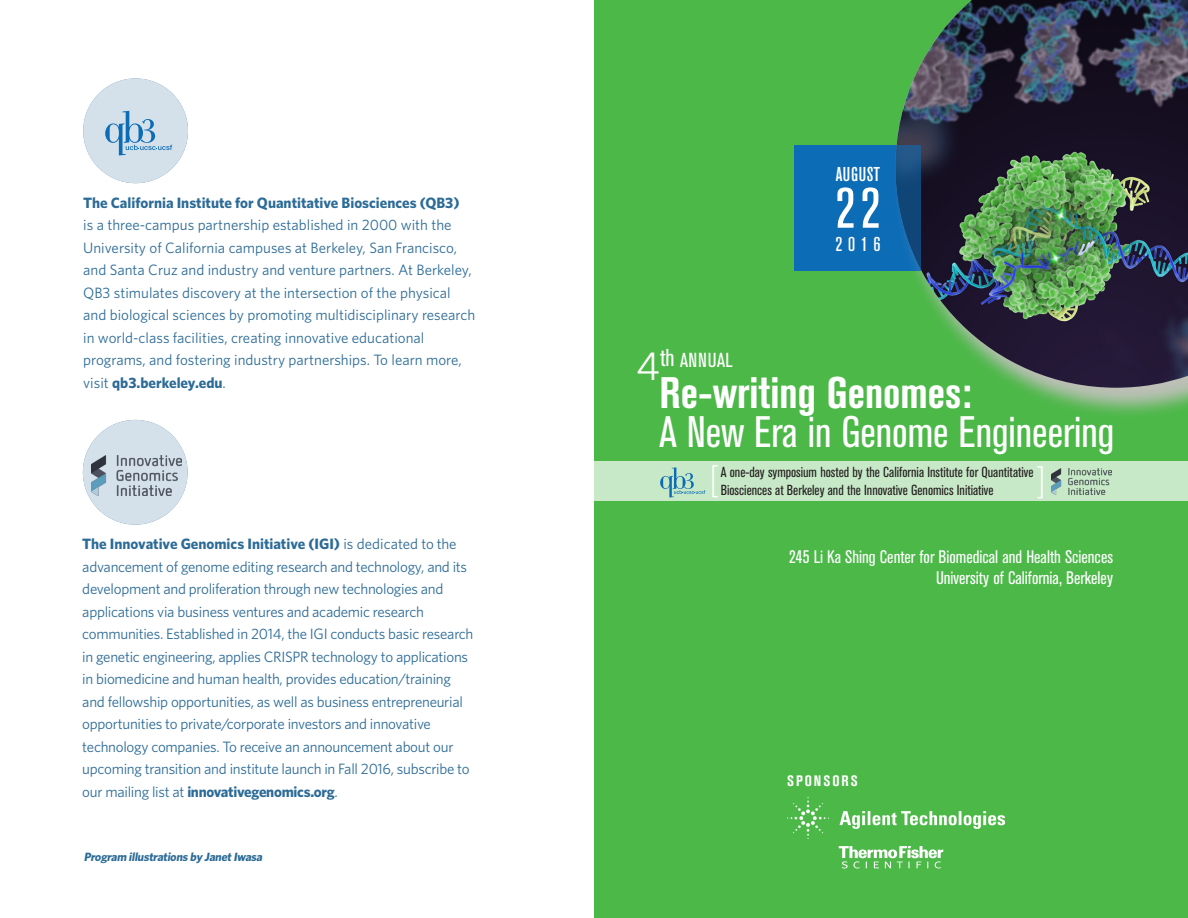
<style>
.page{position:relative;width:1188px;height:918px;background:#fff}
.page>*{position:absolute;margin:0;border:0;box-sizing:border-box;transform-origin:0 0}
.t1{font:500 condensed 56.55px "Akzidenz Grotesk BE";color:#fff}
.t2{font:condensed 43.65px/39.3px "Akzidenz Grotesk BE";color:#fff}
.t3{font:300 condensed 37.95px "Akzidenz Grotesk BE";color:#fff}
.t4{font:condensed 20.1px "Akzidenz Grotesk BE";letter-spacing:.02em;color:#fff}
.t5{font:500 condensed 19.95px "Akzidenz Grotesk BE";letter-spacing:.035em;color:#fff}
.t6{font:condensed 18px "Akzidenz Grotesk BE";color:#fff}
.t7{font:15px/22.5px "Whitney";letter-spacing:-.02em;color:#2c6b97}
.t8{font:15px/22.5px "Whitney";color:#2c6b97}
.t9{font:700 condensed 15px "Akzidenz Grotesk BE";letter-spacing:.135em;color:#fff}
.t10{font:condensed 14.4px "Akzidenz Grotesk BE";color:#231f20}
.t11{font:italic 700 12px "Whitney";color:#2c6b97}
.s1{font-weight:700}
.s2{font-family:"Whitney";font-stretch:normal;font-size:40.35px}
.s3{font-size:24.15px}
</style>
<div class="page">
<div style="left:594px;top:0;width:594px;height:918px;background:#4cb848"></div>
<div style="left:83px;top:78px;width:105px;height:105px;background:#d4e1ea;border-radius:50%"></div>
<div style="left:83px;top:420px;width:105px;height:105px;background:#d4e1ea;border-radius:50%"></div>
<div style="left:594px;top:461px;width:594px;height:40px;background:#c8e9c7"></div>
<svg style="left:660px;top:467px;width:45px;height:30px"></svg>
<img style="left:1052px;top:468px;width:60px;height:27px">
<img style="left:787px;top:797px;width:217px;height:42px">
<svg style="left:105px;top:111px;width:67px;height:44px"></svg>
<img style="left:91px;top:456px;width:90px;height:39px">
<svg style="left:839px;top:846px;width:104px;height:22px"></svg>
<svg style="left:1024px;top:388px;width:164px;height:25px"></svg>
<img style="left:896px;top:0;width:292px;height:388px">
<div style="left:795px;top:145px;width:126px;height:126px;background:#0d6cb6"></div>
<p class="t8" style="left:83px;top:191px;width:393px"><span class="s1">The California Institute for Quantitative Biosciences (QB3)<br></span>is a three-campus partnership established in 2000 with the University of California campuses at Berkeley, San Francisco, and Santa Cruz and industry and venture partners. At Berkeley, QB3 stimulates discovery at the intersection of the physical and biological sciences by promoting multidisciplinary research in world-class facilities, creating innovative educational programs, and fostering industry partnerships. To learn more, visit <span class="s1">qb3.berkeley.edu</span>.</p>
<p class="t7" style="left:82px;top:532px;width:393px"><span class="s1">The Innovative Genomics Initiative (IGI)</span> is dedicated to the advancement of genome editing research and technology, and its development and proliferation through new technologies and applications via business ventures and academic research communities. Established in 2014, the IGI conducts basic research in genetic engineering, applies CRISPR technology to applications in biomedicine and human health, provides education/training and fellowship opportunities, as well as business entrepreneurial opportunities to private/corporate investors and innovative technology companies. To receive an announcement about our upcoming transition and institute launch in Fall 2016, subscribe to our mailing list at <span class="s1">innovativegenomics.org</span>.</p>
<p class="t11" style="left:84px;top:849px;width:182px">Program illustrations by JanetIwasa</p>
<p class="t5" style="left:836px;top:163px;width:46px">AUGUST</p>
<p class="t1" style="left:835px;top:177px;width:47px">22</p>
<p class="t5" style="left:836px;top:233px;width:46px">2016</p>
<p class="t4" style="left:636px;top:349px;width:98px"><span class="s2">4</span><span class="s3">th</span> ANNUAL</p>
<p class="t2" style="left:660px;top:374px;width:456px"><span class="s1">Re-writing Genomes:<br></span>A New Era in Genome Engineering</p>
<p class="t3" style="left:710px;top:458px;width:10px">[</p>
<p class="t3" style="left:1036px;top:459px;width:10px">]</p>
<p class="t10" style="left:721px;top:464px;width:314px">A one-day symposium hosted by the California Institute for Quantitative</p>
<p class="t10" style="left:721px;top:482px;width:274px">Biosciences at Berkeley and the Innovative Genomics Initiative</p>
<p class="t6" style="left:789px;top:547px;width:325px">245 Li Ka Shing Center for Biomedical and Health Sciences</p>
<p class="t6" style="left:936px;top:568px;width:178px">University of California, Berkeley</p>
<p class="t9" style="left:787px;top:772px;width:72px">SPONSORS</p>
</div>
